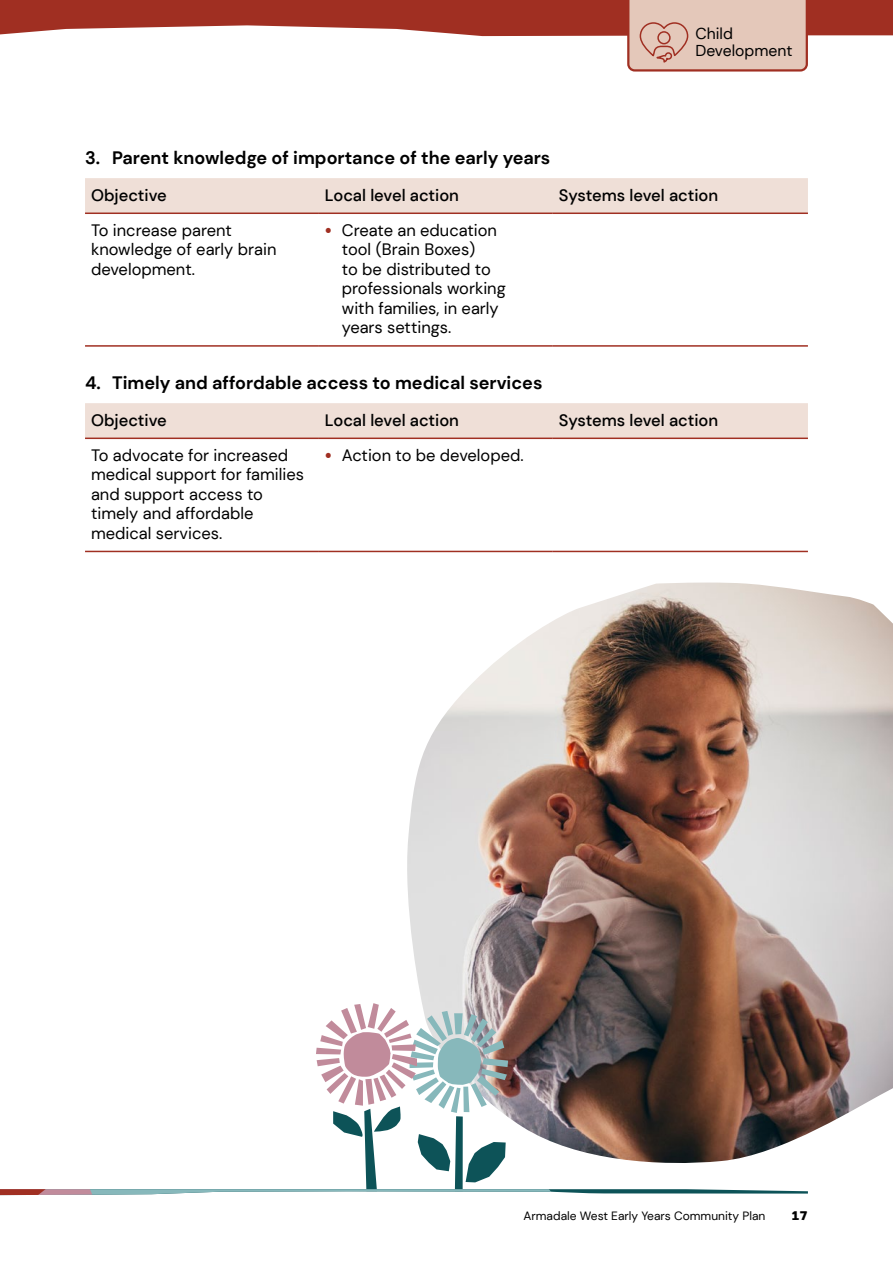
<style>
.page{position:relative;width:893px;height:1263px;background:#fff}
.page>*{position:absolute;margin:0;border:0;box-sizing:border-box;transform-origin:0 0}
.t1{font:700 18px "DM Sans";color:#000}
.Table_body{font:16.5px/19.5px "DM Sans";color:#000}
.Body{font:500 16.5px "DM Sans";color:#000}
.Infographic_text{font:15.75px/16.8px "DM Sans";color:#000}
.t2{font:700 13.5px "Grenadine MVB";color:#000}
.t3{font:12px "DM Sans";color:#000}
.s1{font-weight:500;font-size:19.5px;color:#a02f22}
</style>
<div class="page">
<div style="left:85px;top:178px;width:723px;height:34px;background:#efdfd7"></div>
<hr style="left:85px;top:212px;width:234px;height:2px;background:#a02f22">
<hr style="left:319px;top:212px;width:234px;height:2px;background:#a02f22">
<hr style="left:85px;top:345px;width:234px;height:2px;background:#a02f22">
<hr style="left:319px;top:345px;width:234px;height:2px;background:#a02f22">
<hr style="left:553px;top:345px;width:255px;height:2px;background:#a02f22">
<hr style="left:553px;top:212px;width:255px;height:2px;background:#a02f22">
<div style="left:85px;top:403px;width:723px;height:35px;background:#efdfd7"></div>
<hr style="left:85px;top:438px;width:234px;height:1px;background:#a02f22">
<hr style="left:319px;top:438px;width:234px;height:1px;background:#a02f22">
<hr style="left:85px;top:551px;width:234px;height:1px;background:#a02f22">
<hr style="left:319px;top:551px;width:234px;height:1px;background:#a02f22">
<hr style="left:553px;top:551px;width:255px;height:1px;background:#a02f22">
<hr style="left:553px;top:438px;width:255px;height:1px;background:#a02f22">
<svg style="left:0;top:0;width:893px;height:72px"></svg>
<img style="left:407px;top:582px;width:486px;height:552px">
<svg style="left:0;top:1003px;width:808px;height:192px"></svg>
<p class="Infographic_text" style="left:695px;top:25px;width:99px">Child<br>Development</p>
<p class="t1" style="left:85px;top:146px;width:467px">3. Parent knowledge of importance of the early years</p>
<p class="Body" style="left:91px;top:184px;width:77px">Objective</p>
<p class="Body" style="left:325px;top:184px;width:136px">Local level action</p>
<p class="Body" style="left:559px;top:184px;width:161px">Systems level action</p>
<p class="Table_body" style="left:91px;top:220px;width:187px">To increase parent knowledge of early brain development.</p>
<p class="Table_body" style="left:342px;top:220px;width:165px;text-indent:-17px"><span class="s1">•</span> Create an education tool (Brain Boxes)<br>to be distributed to professionals working with families, in early years settings.</p>
<p class="t1" style="left:85px;top:371px;width:459px">4. Timely and affordable access to medical services</p>
<p class="Body" style="left:91px;top:409px;width:77px">Objective</p>
<p class="Body" style="left:325px;top:409px;width:136px">Local level action</p>
<p class="Body" style="left:559px;top:409px;width:161px">Systems level action</p>
<p class="Table_body" style="left:91px;top:445px;width:215px">To advocate for increased medical support for families and support access to timely and affordable medical services.</p>
<p class="Table_body" style="left:325px;top:445px;width:200px"><span class="s1">•</span> Action to be developed.</p>
<p class="t3" style="left:524px;top:1208px;width:243px">Armadale West Early Years Community Plan</p>
<p class="t2" style="left:792px;top:1204px;width:18px">17</p>
</div>
